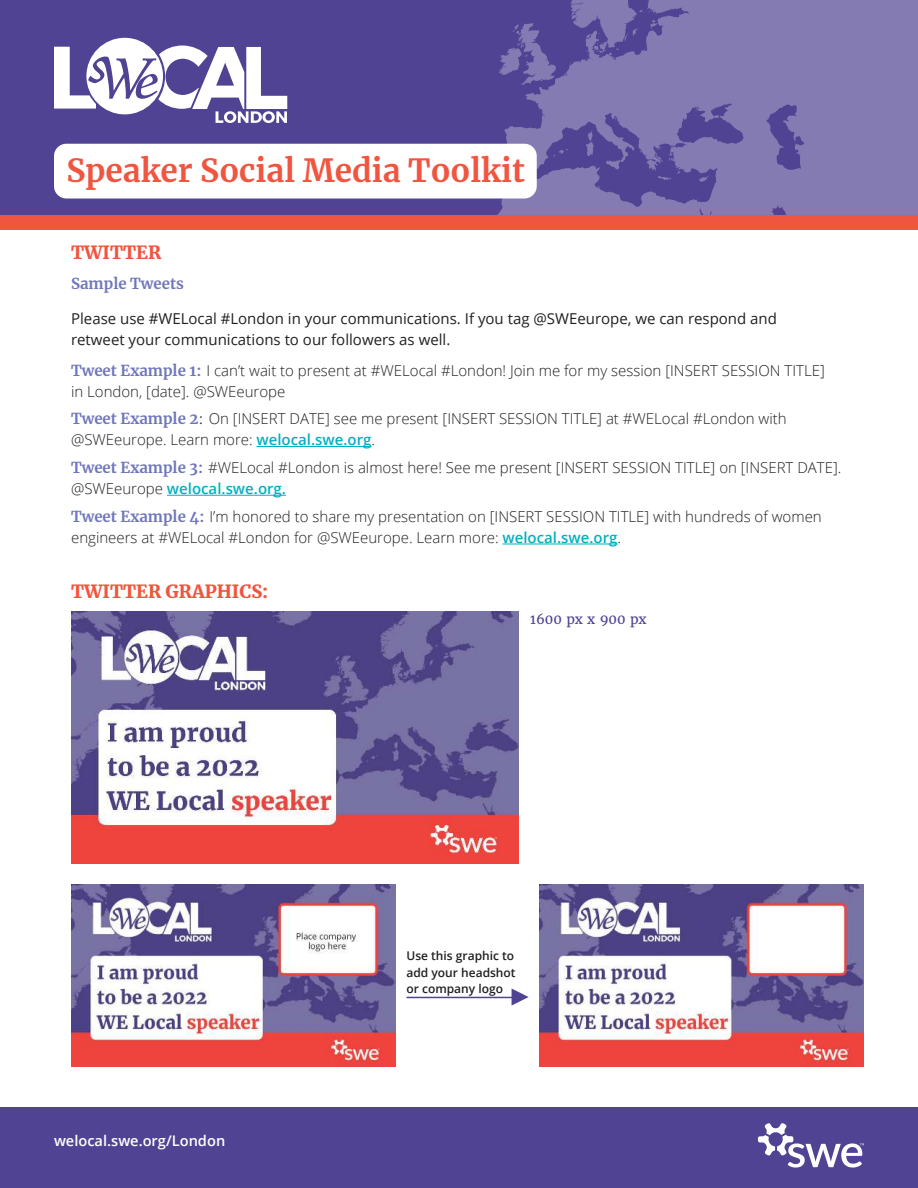
<style>
.page{position:relative;width:918px;height:1188px;background:#fff}
.page>*{position:absolute;margin:0;border:0;box-sizing:border-box;transform-origin:0 0}
.t1{font:700 31.65px "Merriweather";color:#f05540}
.t2{font:900 18px "Merriweather";color:#f05540}
.t3{font:300 15px/21px "Open Sans";color:#221f1f}
.t4{font:15px/21px "Open Sans";color:#221f1f}
.t5{font:700 15px "Merriweather";color:#7077b9}
.t6{font:600 14.7px "Open Sans";color:#fff}
.t7{font:13.5px "Merriweather";color:#514393}
.t8{font:600 12px/16.5px "Open Sans";color:#221f1f;text-align:justify}
.s1{font-family:"Merriweather";font-weight:700;color:#7077b9}
.s2{font-family:"Merriweather"}
.s3{font-weight:600;color:#00b1bf}
</style>
<div class="page">
<div style="left:0;top:0;width:918px;height:222px;background:#514393"></div>
<svg style="left:355px;top:143px;width:30px;height:87px"></svg>
<svg style="left:468px;top:0;width:450px;height:230px;fill:#847bb3"></svg>
<svg style="left:586px;top:131px;width:8px;height:25px"></svg>
<svg style="left:553px;top:149px;width:15px;height:9px"></svg>
<svg style="left:54px;top:38px;width:233px;height:85px"></svg>
<div style="left:0;top:215px;width:918px;height:14px;background:#f05540"></div>
<div style="left:0;top:1107px;width:918px;height:81px;background:#514393"></div>
<svg style="left:758px;top:1123px;width:106px;height:45px"></svg>
<div style="left:54px;top:144px;width:483px;height:55px;background:#fff;border-radius:12px"></div>
<hr style="left:257px;top:446px;width:115px;height:1px;background:#00b1bf">
<hr style="left:167px;top:495px;width:119px;height:1px;background:#00b1bf">
<hr style="left:502px;top:544px;width:115px;height:1px;background:#00b1bf">
<img style="left:71px;top:611px;width:448px;height:252px">
<img style="left:71px;top:884px;width:324px;height:183px">
<img style="left:540px;top:884px;width:324px;height:183px">
<hr style="left:406px;top:997px;width:107px;height:1px;background:#514393">
<svg style="left:512px;top:988px;width:17px;height:18px"></svg>
<h1 class="t1" style="left:66px;top:154px;width:460px">Speaker Social Media Toolkit</h1>
<p class="t2" style="left:71px;top:243px;width:92px">TWITTER</p>
<p class="t5" style="left:71px;top:276px;width:114px">Sample Tweets</p>
<p class="t4" style="left:71px;top:309px;width:707px">Please use #WELocal #London in your communications. If you tag @SWEeurope, we can respond and retweet your communications to our followers as well.</p>
<p class="t3" style="left:71px;top:361px;width:755px"><span class="s1">Tweet Example 1:</span> I can’t wait to present at #WELocal #London! Join me for my session [INSERT SESSION TITLE] in London, [date]. @SWEeurope</p>
<p class="t3" style="left:71px;top:410px;width:717px"><span class="s1">Tweet Example 2</span><span class="s2">:</span> On [INSERT DATE] see me present [INSERT SESSION TITLE] at #WELocal #London with @SWEeurope. Learn more: <span class="s3">welocal.swe.org</span>.</p>
<p class="t3" style="left:71px;top:459px;width:772px"><span class="s1">Tweet Example 3:</span> #WELocal #London is almost here! See me present [INSERT SESSION TITLE] on [INSERT DATE]. @SWEeurope <span class="s3">welocal.swe.org.</span></p>
<p class="t3" style="left:71px;top:507px;width:752px"><span class="s1">Tweet Example 4:</span> I’m honored to share my presentation on [INSERT SESSION TITLE] with hundreds of women engineers at #WELocal #London for @SWEeurope. Learn more: <span class="s3">welocal.swe.org</span>.</p>
<p class="t2" style="left:71px;top:582px;width:199px">TWITTER GRAPHICS:</p>
<p class="t7" style="left:530px;top:613px;width:118px">1600 px x 900 px</p>
<p class="t6" style="left:54px;top:1135px;width:173px">welocal.swe.org/London</p>
<p class="t8" style="left:406px;top:949px;width:111px">Use this graphic to add your headshot or company logo</p>
</div>
